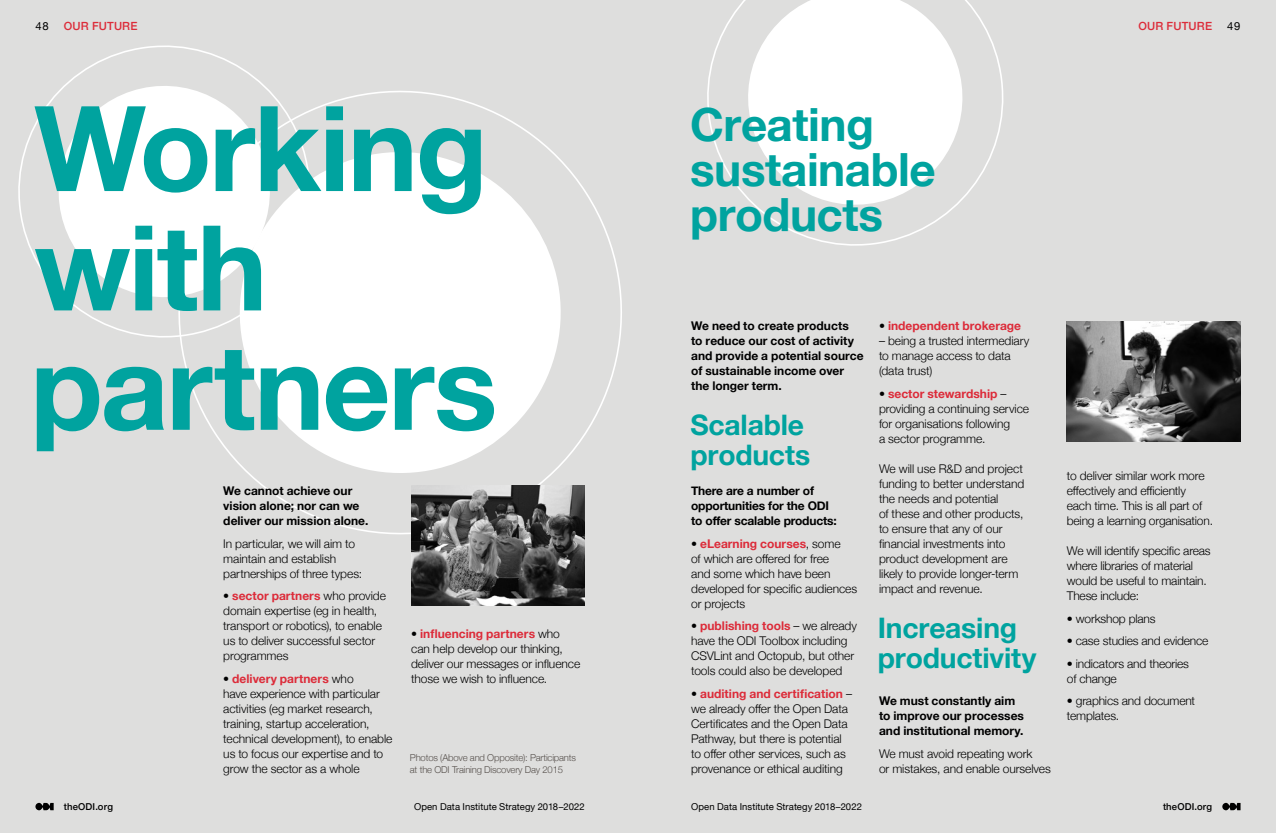
<style>
.page{position:relative;width:1276px;height:833px;background:#fff}
.page>*{position:absolute;margin:0;border:0;box-sizing:border-box;transform-origin:0 0}
.t1{font:700 45.75px/45px "Helvetica Neue";letter-spacing:-.01em;color:#00a39f}
.t2{font:700 28.25px/30px "Helvetica Neue";letter-spacing:-.005em;color:#00a39f}
.t3{font:300 12px/15px "Helvetica Neue";letter-spacing:-.005em;color:#000}
.t4{font:700 12px/15px "Helvetica Neue";color:#000}
.t5{font:700 12px "Helvetica Neue";color:#dc2b39}
.t6{font:500 11.25px "Helvetica Neue";letter-spacing:.02em;color:#dc2b39}
.t7{font:11.25px "Helvetica Neue";color:#000}
.t8{font:300 9.5px/11.2px "Helvetica Neue";letter-spacing:-.02em;color:#57514d}
.t9{font:9.5px "Helvetica Neue";letter-spacing:.005em;color:#000}
.t10{font:500 9.5px "Helvetica Neue";letter-spacing:.015em;color:#000}
.s1{font-weight:700;color:#dc2b39}
.s2{font-weight:300;color:#000}
</style>
<div class="page">
<div style="left:0;top:0;width:638px;height:833px;background:#dededd"></div>
<div style="left:638px;top:0;width:638px;height:833px;background:#dededd"></div>
<svg style="left:18px;top:45px;width:211px;height:292px"></svg>
<svg style="left:45px;top:72px;width:101px;height:154px"></svg>
<svg style="left:707px;top:12px;width:297px;height:234px"></svg>
<svg style="left:734px;top:0;width:242px;height:218px;fill:#fff"></svg>
<svg style="left:146px;top:61px;width:476px;height:474px"></svg>
<svg style="left:224px;top:137px;width:352px;height:351px;fill:#fff"></svg>
<img style="left:1067px;top:321px;width:173px;height:120px">
<img style="left:411px;top:486px;width:174px;height:120px">
<svg style="left:37px;top:350px;width:457px;height:101px"></svg>
<svg style="left:35px;top:226px;width:226px;height:85px"></svg>
<svg style="left:35px;top:106px;width:446px;height:108px"></svg>
<svg style="left:35px;top:803px;width:19px;height:7px"></svg>
<svg style="left:1222px;top:803px;width:18px;height:7px"></svg>
<p class="t6" style="left:64px;top:17px;width:75px">OUR FUTURE</p>
<p class="t6" style="left:1138px;top:17px;width:75px">OUR FUTURE</p>
<p class="t7" style="left:35px;top:18px;width:15px">48</p>
<p class="t7" style="left:1227px;top:18px;width:15px">49</p>
<p class="t10" style="left:64px;top:799px;width:51px">theODI.org</p>
<h1 class="t1" style="left:690px;top:104px;width:247px">Creating sustainable products</h1>
<p class="t4" style="left:223px;top:484px;width:147px">We cannot achieve our vision alone; nor can we deliver our mission alone.</p>
<p class="t3" style="left:223px;top:535px;width:140px">In particular, we will aim to maintain and establish partnerships of three types:</p>
<p class="t3" style="left:223px;top:587px;width:164px">• <span class="s1">sector partners</span> who provide domain expertise (eg in health, transport or robotics), to enable us to deliver successful sector programmes</p>
<p class="t3" style="left:223px;top:670px;width:171px">• <span class="s1">delivery partners</span> who<br>have experience with particular activities (eg market research, training, startup acceleration, technical development), to enable us to focus our expertise and to grow the sector as a whole</p>
<p class="t3" style="left:411px;top:625px;width:171px">• <span class="s1">influencing partners</span> who can help develop our thinking, deliver our messages or influence those we wish to influence.</p>
<p class="t8" style="left:410px;top:751px;width:168px">Photos (Above and Opposite): Participants at the ODI Training Discovery Day 2015</p>
<p class="t4" style="left:691px;top:319px;width:174px">We need to create products<br>to reduce our cost of activity and provide a potential source of sustainable income over the longer term.</p>
<h2 class="t2" style="left:690px;top:411px;width:121px">Scalable products</h2>
<p class="t4" style="left:691px;top:484px;width:147px">There are a number of opportunities for the ODI to offer scalable products:</p>
<p class="t3" style="left:691px;top:535px;width:168px">• <span class="s1">eLearning courses</span>, some<br>of which are offered for free<br>and some which have been developed for specific audiences or projects</p>
<p class="t3" style="left:691px;top:617px;width:167px">• <span class="s1">publishing tools</span> – we already have the ODI Toolbox including<br>CSVLint and Octopub, but other tools could also be developed</p>
<p class="t3" style="left:691px;top:685px;width:162px">• <span class="s1">auditing and certification</span> – we already offer the Open Data<br>Certificates and the Open Data<br>Pathway, but there is potential to offer other services, such as provenance or ethical auditing</p>
<p class="t5" style="left:879px;top:316px;width:144px"><span class="s2">•</span> independent brokerage</p>
<p class="t3" style="left:879px;top:332px;width:152px">– being a trusted intermediary to manage access to data (data trust)</p>
<p class="t3" style="left:879px;top:385px;width:152px">• <span class="s1">sector stewardship</span> – providing a continuing service for organisations following<br>a sector programme.</p>
<p class="t3" style="left:879px;top:460px;width:147px">We will use R&amp;D and project funding to better understand the needs and potential<br>of these and other products, to ensure that any of our financial investments into product development are likely to provide longer-term impact and revenue.</p>
<h2 class="t2" style="left:878px;top:613px;width:160px">Increasing productivity</h2>
<p class="t4" style="left:879px;top:694px;width:147px">We must constantly aim to improve our processes and institutional memory.</p>
<p class="t3" style="left:879px;top:745px;width:173px">We must avoid repeating work<br>or mistakes, and enable ourselves</p>
<p class="t3" style="left:1067px;top:467px;width:148px">to deliver similar work more effectively and efficiently each time. This is all part of being a learning organisation.</p>
<p class="t3" style="left:1067px;top:542px;width:145px">We will identify specific areas where libraries of material would be useful to maintain.<br>These include:</p>
<p class="t3" style="left:1067px;top:610px;width:90px">• workshop plans</p>
<p class="t3" style="left:1067px;top:632px;width:143px">• case studies and evidence</p>
<p class="t3" style="left:1067px;top:655px;width:124px">• indicators and theories of change</p>
<p class="t3" style="left:1067px;top:692px;width:130px">• graphics and document templates.</p>
<p class="t9" style="left:414px;top:800px;width:172px">Open Data Institute Strategy 2018–2022</p>
<p class="t9" style="left:691px;top:800px;width:172px">Open Data Institute Strategy 2018–2022</p>
<p class="t10" style="left:1163px;top:799px;width:51px">theODI.org</p>
</div>
